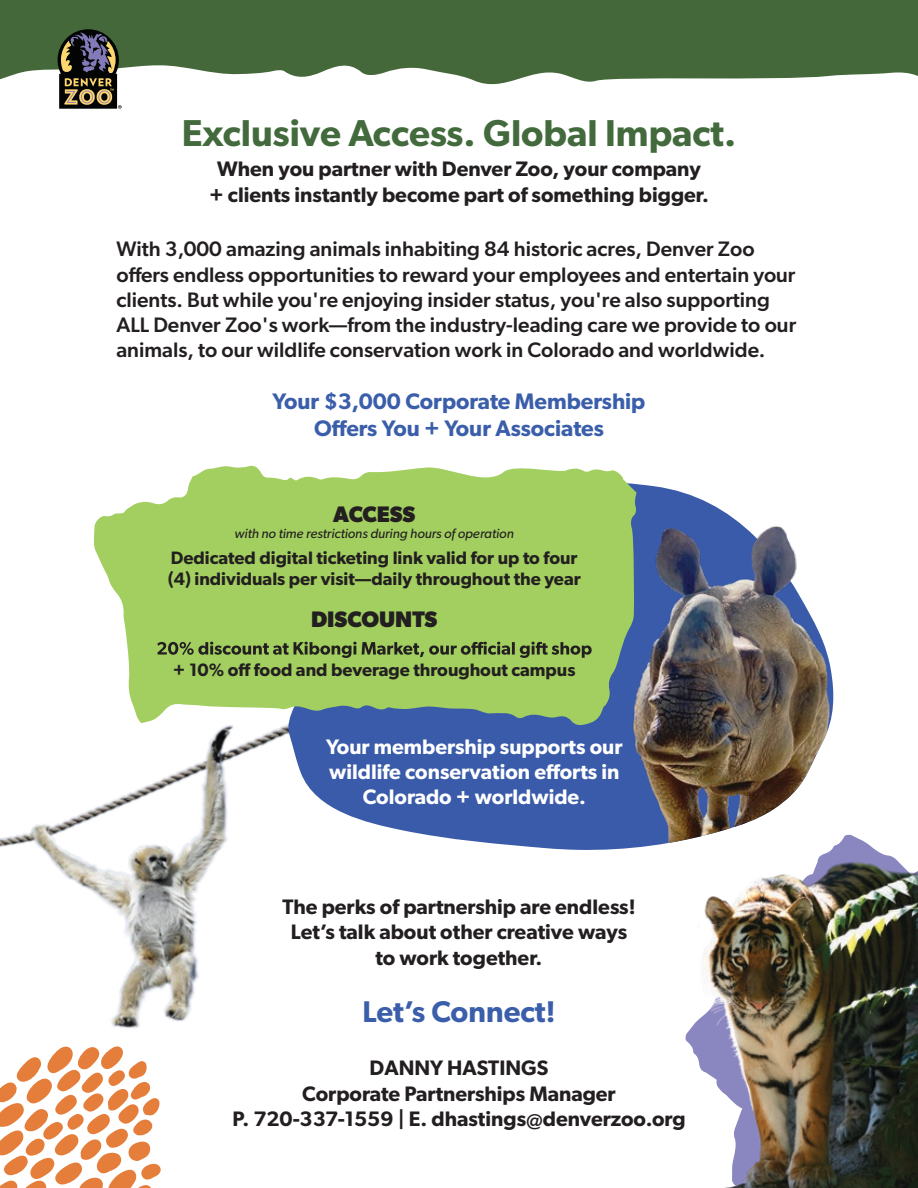
<style>
.page{position:relative;width:918px;height:1188px;background:#fff}
.page>*{position:absolute;margin:0;border:0;box-sizing:border-box;transform-origin:0 0}
.t1{font:600 37.5px "Gibson";color:#436a3d}
.t2{font:600 30px "Gibson";color:#3b5eab}
.t3{font:600 22.5px/27px "Gibson";color:#3b5eab;text-align:center}
.t4{font:700 22.5px "Gibson";color:#231f20}
.t5{font:500 21px/25.2px "Gibson";color:#231f20}
.t6{font:600 21px/25.2px "Gibson";color:#231f20;text-align:center}
.t7{font:600 21px/25.2px "Gibson";color:#fff;text-align:center}
.t8{font:600 18px/21.6px "Gibson";color:#231f20}
.t9{font:italic 13.5px "Gibson";color:#231f20}
</style>
<div class="page">
<img style="left:0;top:726px;width:280px;height:303px">
<svg style="left:0;top:0;width:918px;height:85px;background:#5b7a51"></svg>
<img style="left:685px;top:834px;width:233px;height:354px">
<svg style="left:280px;top:484px;width:555px;height:367px;fill:#3a5ba9"></svg>
<svg style="left:94px;top:465px;width:543px;height:261px;background:#a8d074"></svg>
<svg style="left:58px;top:29px;width:64px;height:80px;background:#555143"></svg>
<svg style="left:0;top:1046px;width:161px;height:142px"></svg>
<svg style="left:157px;top:642px;width:435px;height:16px;background:#749049"></svg>
<img style="left:610px;top:516px;width:225px;height:333px">
<h1 class="t1" style="left:182px;top:110px;width:556px">Exclusive Access. Global Impact.</h1>
<p class="t6" style="left:209px;top:156px;width:501px">When you partner with Denver Zoo, your company + clients instantly become part of something bigger.</p>
<p class="t5" style="left:116px;top:236px;width:681px">With 3,000 amazing animals inhabiting 84 historic acres, Denver Zoo offers endless opportunities to reward your employees and entertain your clients. But while you're enjoying insider status, you're also supporting ALL Denver Zoo's work—from the industry-leading care we provide to our animals, to our wildlife conservation work in Colorado and worldwide.</p>
<p class="t3" style="left:273px;top:387px;width:374px">Your $3,000 Corporate Membership<br>Offers You + Your Associates</p>
<p class="t4" style="left:333px;top:501px;width:84px">ACCESS</p>
<p class="t9" style="left:235px;top:526px;width:281px">with no time restrictions during hours of operation</p>
<p class="t8" style="left:168px;top:546px;width:415px">Dedicated digital ticketing link valid for up to four (4) individuals per visit—daily throughout the year</p>
<p class="t4" style="left:311px;top:606px;width:128px">DISCOUNTS</p>
<p class="t8" style="left:173px;top:659px;width:404px">+ 10% off food and beverage throughout campus</p>
<p class="t7" style="left:326px;top:734px;width:298px">Your membership supports our wildlife conservation efforts in<br>Colorado + worldwide.</p>
<p class="t6" style="left:282px;top:894px;width:355px">The perks of partnership are endless!<br>Let’s talk about other creative ways to work together.</p>
<h2 class="t2" style="left:363px;top:994px;width:194px">Let’s Connect!</h2>
<p class="t6" style="left:233px;top:1055px;width:455px">DANNY HASTINGS<br>Corporate Partnerships Manager<br>P. 720-337-1559 | E. dhastings@denverzoo.org</p>
</div>
